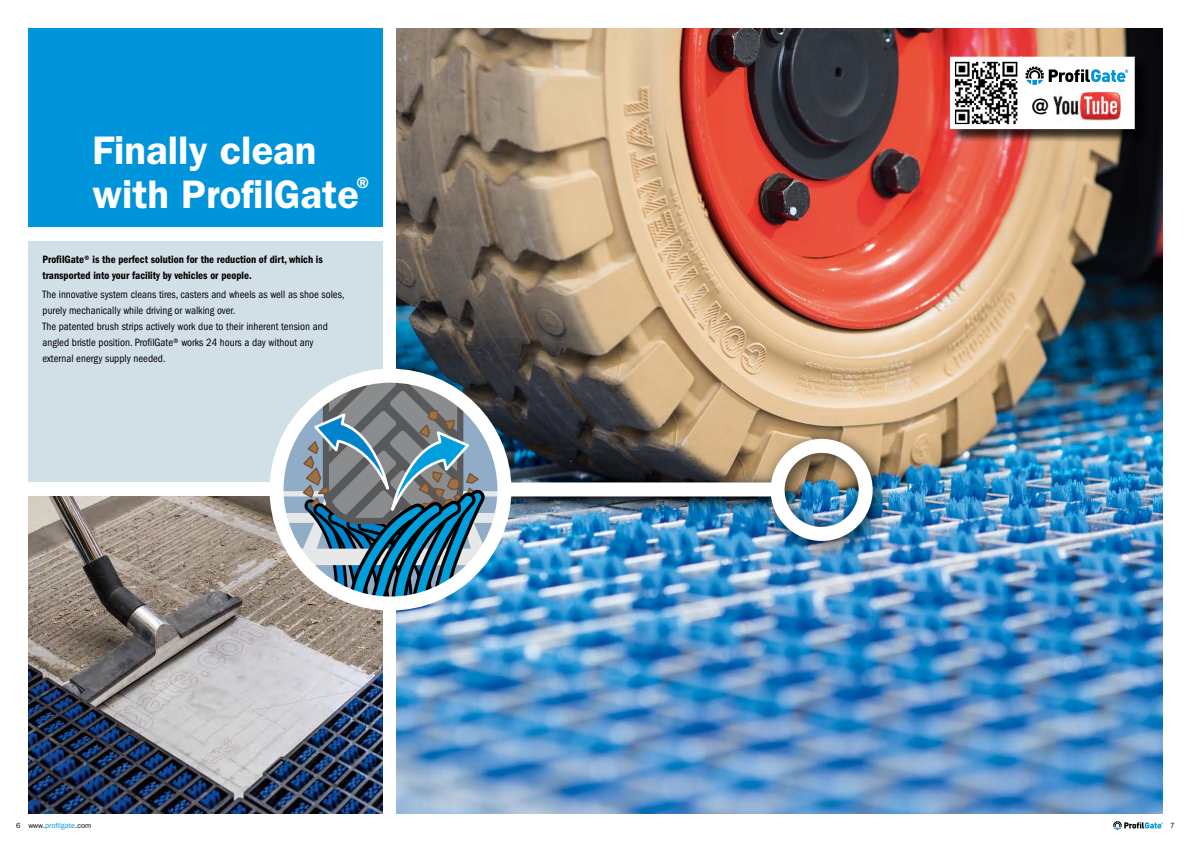
<style>
.page{position:relative;width:1191px;height:842px;background:#fff}
.page>*{position:absolute;margin:0;border:0;box-sizing:border-box;transform-origin:0 0}
.t1{font:600 40px/44px "ITC Franklin Gothic Std";color:#fff}
.t2{font:500 22.7px "ITC Franklin Gothic Std";color:#000}
.t3{font:condensed 11px/16px "ITC Franklin Gothic Std";color:#000}
.t4{font:11px/16px "ITC Franklin Gothic Std Dm Cd";color:#000}
.t5{font:7.5px "ITC Franklin Gothic Std";color:#0095da}
.t6{font:7.5px "ITC Franklin Gothic Std";color:#000}
.s1{color:#000}
</style>
<div class="page">
<svg style="left:1113px;top:821px;width:49px;height:9px"></svg>
<img style="left:397px;top:28px;width:765px;height:786px">
<div style="left:28px;top:28px;width:355px;height:199px;background:#0095da"></div>
<div style="left:28px;top:241px;width:355px;height:241px;background:#d1dfe7"></div>
<img style="left:28px;top:496px;width:355px;height:318px">
<div style="left:952px;top:59px;width:197px;height:84px;background:#000;opacity:.75"></div>
<img style="left:947px;top:54px;width:190px;height:78px">
<div style="left:487px;top:427px;width:405px;height:133px;background:#000;opacity:.75"></div>
<div style="left:493px;top:477px;width:292px;height:33px;background:#000;opacity:.7"></div>
<div style="left:499px;top:482px;width:273px;height:14px;background:#fff"></div>
<div style="left:770px;top:439px;width:102px;height:102px;border:14px solid #fff;border-radius:50%"></div>
<svg style="left:276px;top:376px;width:228px;height:227px;background:#7692a1"></svg>
<div style="left:269px;top:369px;width:242px;height:241px;border:14px solid #fff;border-radius:50%"></div>
<h1 class="t1" style="left:92px;top:129px;width:284px">Finally clean with ProfilGate<sup>®</sup></h1>
<p class="t4" style="left:43px;top:251px;width:282px">ProfilGate® is the perfect solution for the reduction of dirt, which is transported into your facility by vehicles or people.</p>
<p class="t3" style="left:43px;top:286px;width:303px">The innovative system cleans tires, casters and wheels as well as shoe soles, purely mechanically while driving or walking over.<br>The patented brush strips actively work due to their inherent tension and angled bristle position. ProfilGate® works 24 hours a day without any external energy supply needed.</p>
<h2 class="t2" style="left:1032px;top:94px;width:18px">@</h2>
<p class="t5" style="left:16px;top:821px;width:77px"><span class="s1">6 www.</span>profilgate<span class="s1">.com</span></p>
<p class="t6" style="left:1170px;top:821px;width:6px">7</p>
</div>
